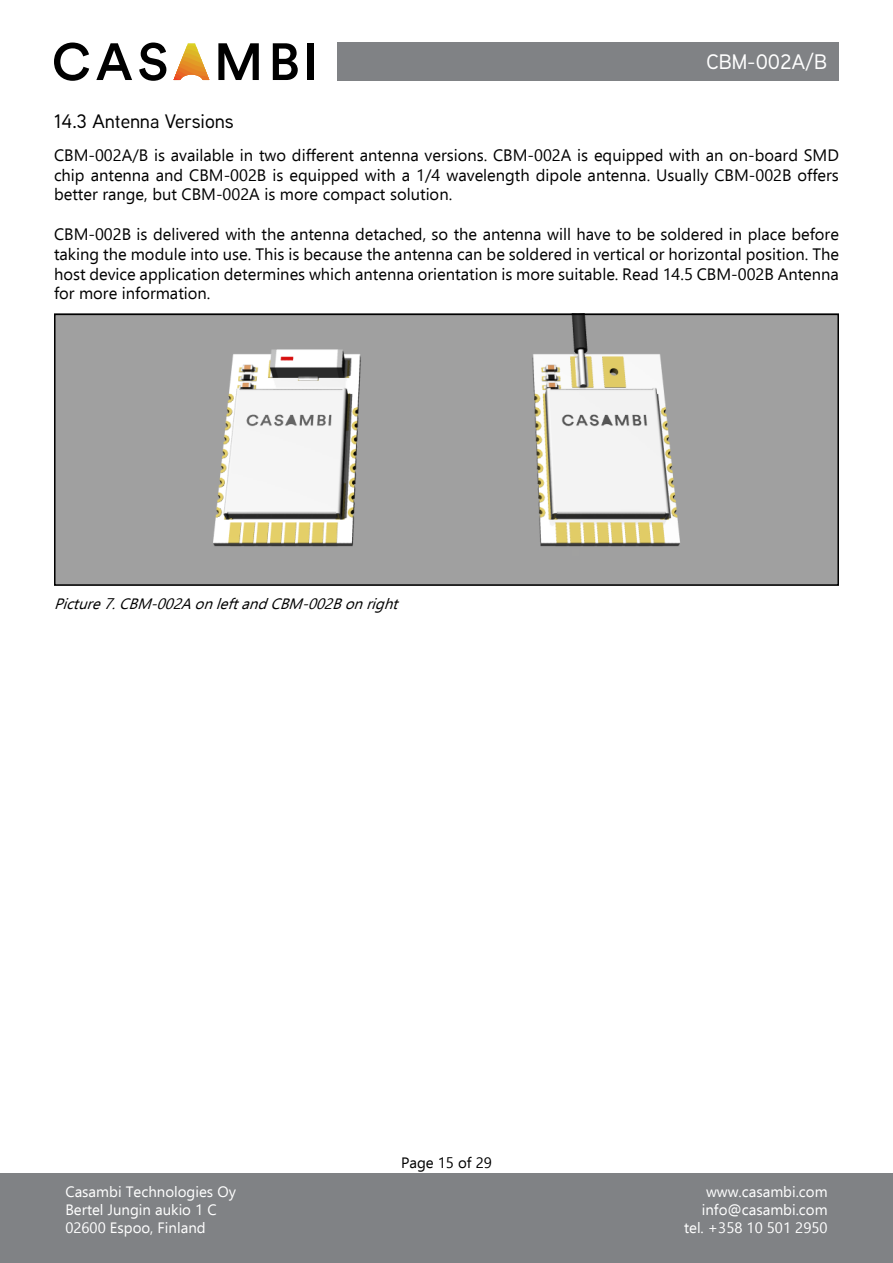
<style>
.page{position:relative;width:893px;height:1263px;background:#fff}
.page>*{position:absolute;margin:0;border:0;box-sizing:border-box;transform-origin:0 0}
.t1{font:500 21px "Aaux Next";color:#fff}
.t2{font:500 19.5px "Aaux Next";color:#000}
.t3{font:16.5px/19.8px "Ebrima";color:#000;text-align:justify}
.t4{font:15px/18px "Ebrima";color:#fff;text-align:right}
.t5{font:italic 15px "Ebrima";color:#000}
.t6{font:15px "Ebrima";color:#000}
</style>
<div class="page">
<div style="left:0;top:1174px;width:893px;height:89px;background:#808285"></div>
<svg style="left:174px;top:43px;width:35px;height:37px"></svg>
<svg style="left:54px;top:43px;width:35px;height:38px"></svg>
<svg style="left:96px;top:43px;width:36px;height:37px"></svg>
<svg style="left:139px;top:43px;width:27px;height:38px"></svg>
<svg style="left:218px;top:43px;width:41px;height:37px"></svg>
<svg style="left:273px;top:43px;width:25px;height:37px"></svg>
<div style="left:308px;top:43px;width:6px;height:37px;background:#000"></div>
<div style="left:337px;top:43px;width:502px;height:38px;background:#808285"></div>
<img style="left:57px;top:317px;width:779px;height:266px">
<div style="left:54px;top:314px;width:785px;height:272px;border:2px solid #000"></div>
<p class="t2" style="left:54px;top:108px;width:181px">14.3 Antenna Versions</p>
<p class="t1" style="left:706px;top:47px;width:122px">CBM-002A/B</p>
<p class="t3" style="left:54px;top:145px;width:786px">CBM-002A/B is available in two different antenna versions. CBM-002A is equipped with an on-board SMD chip antenna and CBM-002B is equipped with a 1/4 wavelength dipole antenna. Usually CBM-002B offers better range, but CBM-002A is more compact solution.</p>
<p class="t3" style="left:54px;top:224px;width:786px">CBM-002B is delivered with the antenna detached, so the antenna will have to be soldered in place before taking the module into use. This is because the antenna can be soldered in vertical or horizontal position. The host device application determines which antenna orientation is more suitable. Read 14.5 CBM-002B Antenna for more information.</p>
<p class="t5" style="left:54px;top:593px;width:352px">Picture7.CBM-002AonleftandCBM-002Bonright</p>
<p class="t4" style="left:65px;top:1182px;width:172px;text-align:left">Casambi Technologies Oy<br>Bertel Jungin aukio 1 C<br>02600 Espoo, Finland</p>
<p class="t6" style="left:401px;top:1151px;width:92px">Page 15 of 29</p>
<p class="t4" style="left:684px;top:1182px;width:145px">www.casambi.com info@casambi.com tel. +358 10 501 2950</p>
</div>
